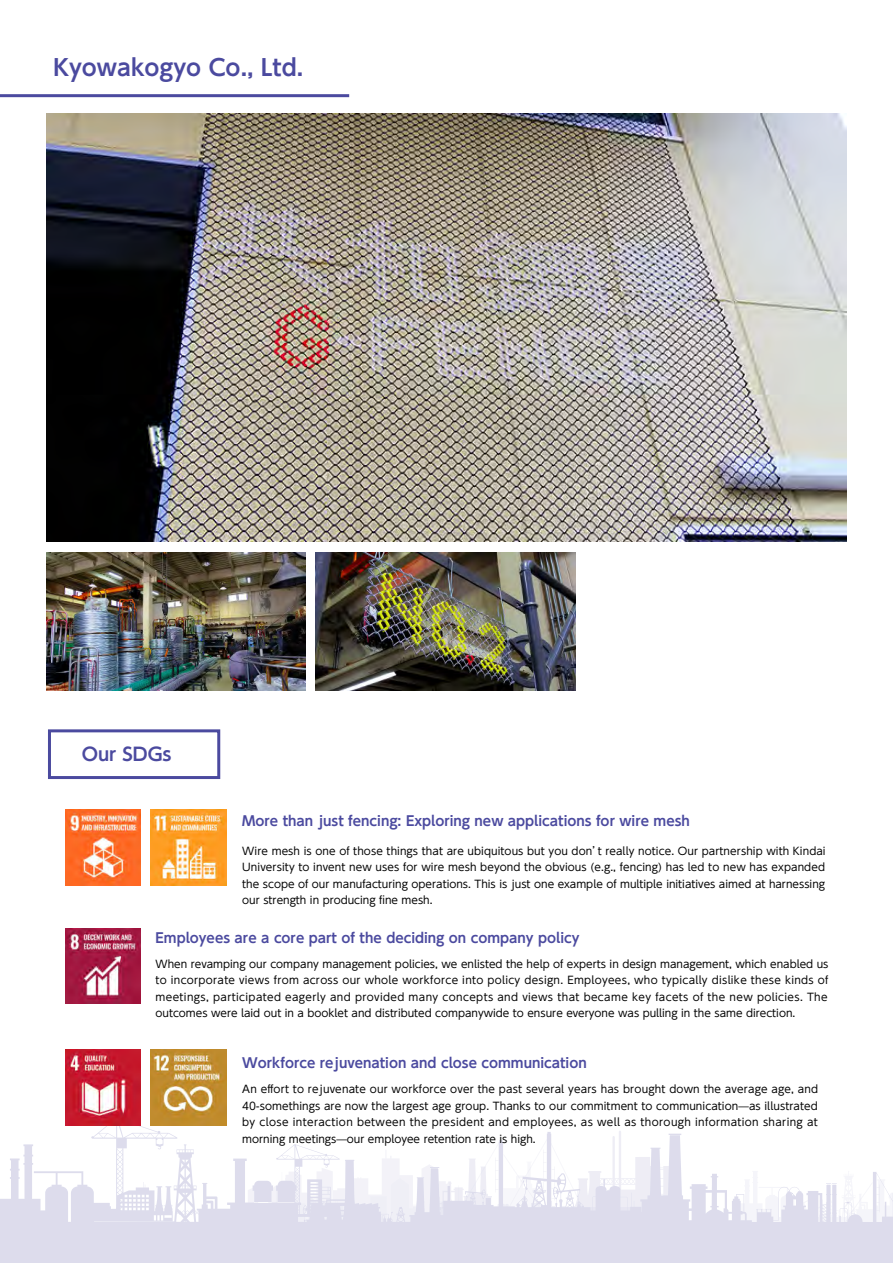
<style>
.page{position:relative;width:893px;height:1263px;background:#fff}
.page>*{position:absolute;margin:0;border:0;box-sizing:border-box;transform-origin:0 0}
.t1{font:700 22.5px "UD Shin Go Pro De";color:#4b4a9f}
.t2{font:700 18px "UD Shin Go Pro De";color:#4b4a9f}
.t3{font:700 13.5px "UD Shin Go Pro De";color:#4b4a9f}
.t4{font:10.5px/16.5px "UD Shin Go Pro";color:#030303;text-align:justify}
</style>
<div class="page">
<svg style="left:0;top:1117px;width:893px;height:113px"></svg>
<div style="left:0;top:1222px;width:892px;height:41px;background:#dddcec"></div>
<img style="left:65px;top:928px;width:76px;height:76px">
<img style="left:65px;top:809px;width:76px;height:76px">
<img style="left:150px;top:1049px;width:76px;height:76px">
<hr style="left:0;top:94px;width:349px;height:3px;background:#4b4a9f">
<div style="left:48px;top:729px;width:172px;height:50px;border:3px solid #4b4a9f"></div>
<img style="left:46px;top:114px;width:800px;height:427px">
<img style="left:46px;top:552px;width:260px;height:139px">
<img style="left:316px;top:552px;width:259px;height:139px">
<img style="left:65px;top:1049px;width:76px;height:76px">
<img style="left:150px;top:809px;width:76px;height:76px">
<h1 class="t1" style="left:53px;top:49px;width:251px">Kyowakogyo Co., Ltd.</h1>
<h2 class="t2" style="left:82px;top:740px;width:91px">Our SDGs</h2>
<p class="t3" style="left:242px;top:810px;width:449px">More than just fencing: Exploring new applications for wire mesh</p>
<p class="t4" style="left:242px;top:842px;width:585px">Wire mesh is one of those things that are ubiquitous but you don’t really notice. Our partnership with Kindai University to invent new uses for wire mesh beyond the obvious (e.g., fencing) has led to new has expanded the scope of our manufacturing operations. This is just one example of multiple initiatives aimed at harnessing our strength in producing fine mesh.</p>
<p class="t3" style="left:156px;top:927px;width:425px">Employees are a core part of the deciding on company policy</p>
<p class="t4" style="left:156px;top:955px;width:674px">When revamping our company management policies, we enlisted the help of experts in design management, which enabled us to incorporate views from across our whole workforce into policy design. Employees, who typically dislike these kinds of meetings, participated eagerly and provided many concepts and views that became key facets of the new policies. The outcomes were laid out in a booklet and distributed companywide to ensure everyone was pulling in the same direction.</p>
<p class="t3" style="left:242px;top:1052px;width:346px">Workforce rejuvenation and close communication</p>
<p class="t4" style="left:242px;top:1080px;width:577px">An effort to rejuvenate our workforce over the past several years has brought down the average age, and 40-somethings are now the largest age group. Thanks to our commitment to communication̶as illustrated by close interaction between the president and employees, as well as thorough information sharing at morning meetings̶our employee retention rate is high.</p>
</div>
